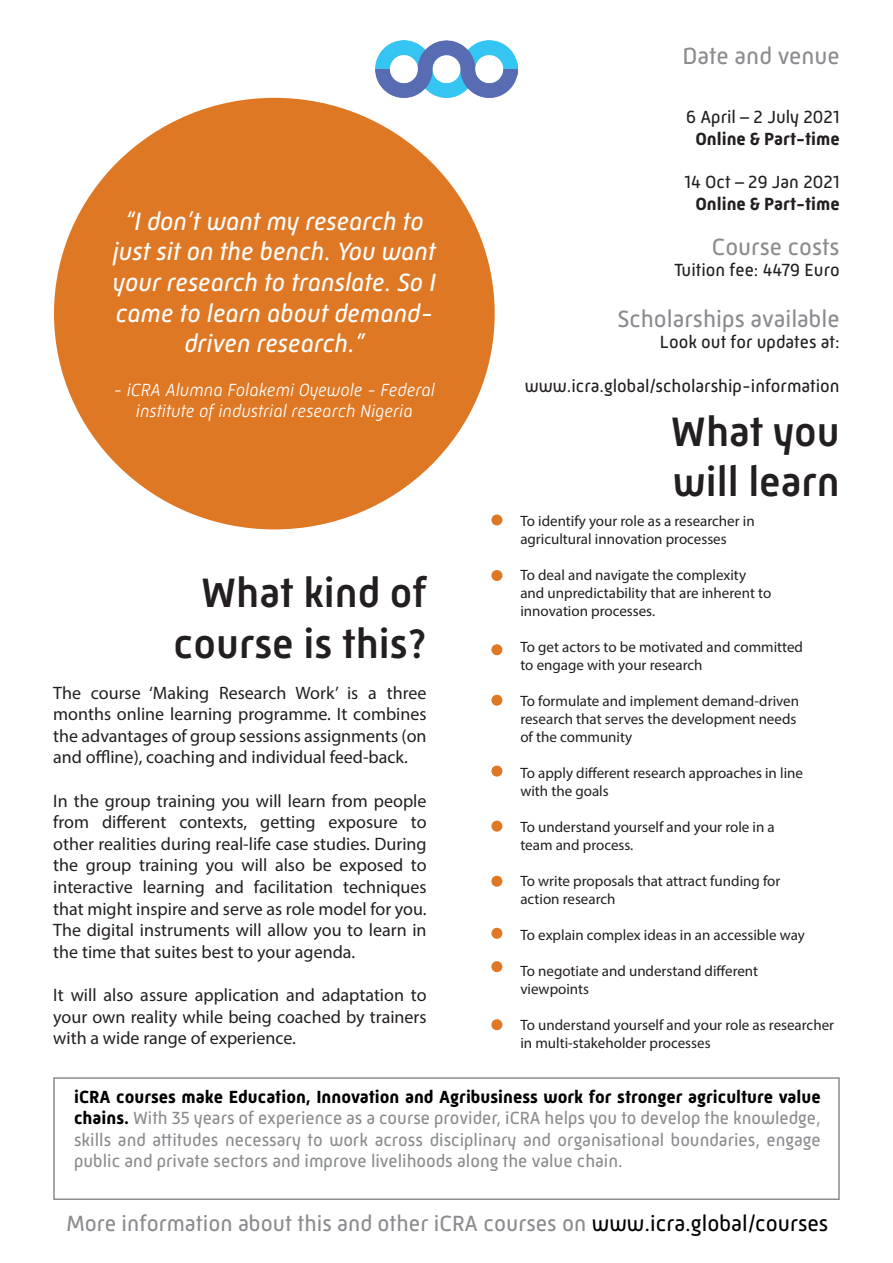
<style>
.page{position:relative;width:893px;height:1263px;background:#fff}
.page>*{position:absolute;margin:0;border:0;box-sizing:border-box;transform-origin:0 0}
.t1{font:500 42px/50.4px "Mic 32 New";color:#231f20}
.t2{font:italic 25.5px/30.6px "Mic 32 New";color:#fff;text-align:center}
.t3{font:24px "Mic 32 New";color:#8a8c8f}
.t4{font:22.5px "Mic 32 New";color:#8a8c8f}
.t5{font:18px/21.6px "Myriad Pro";color:#231f20;text-align:justify}
.t6{font:18px/21.6px "Mic 32 New";color:#8a8c8f;text-align:justify}
.t7{font:18px "Mic 32 New";color:#231f20}
.t8{font:italic 300 18px/21.6px "Mic 32 New";color:#fff;text-align:center}
.t9{font:700 18px "Mic 32 New";color:#231f20}
.t10{font:15px/18px "Myriad Pro";color:#231f20}
.s1{font-weight:700;color:#000}
.s2{color:#000}
</style>
<div class="page">
<img style="left:375px;top:40px;width:143px;height:58px">
<div style="left:54px;top:98px;width:441px;height:431px;background:#df7825;border-radius:50%"></div>
<div style="left:491px;top:514px;width:11px;height:11px;background:#df7825;border-radius:50%"></div>
<div style="left:491px;top:570px;width:11px;height:11px;background:#df7825;border-radius:50%"></div>
<div style="left:491px;top:644px;width:11px;height:11px;background:#df7825;border-radius:50%"></div>
<div style="left:491px;top:695px;width:11px;height:11px;background:#df7825;border-radius:50%"></div>
<div style="left:491px;top:765px;width:11px;height:11px;background:#df7825;border-radius:50%"></div>
<div style="left:53px;top:1077px;width:787px;height:123px;border:2px solid #8a8c8f"></div>
<div style="left:491px;top:821px;width:11px;height:11px;background:#df7825;border-radius:50%"></div>
<div style="left:491px;top:876px;width:11px;height:11px;background:#df7825;border-radius:50%"></div>
<div style="left:491px;top:928px;width:11px;height:11px;background:#df7825;border-radius:50%"></div>
<div style="left:491px;top:961px;width:11px;height:11px;background:#df7825;border-radius:50%"></div>
<div style="left:491px;top:1019px;width:11px;height:11px;background:#df7825;border-radius:50%"></div>
<h2 class="t2" style="left:113px;top:206px;width:325px">“I don’t want my research to just sit on the bench. You want your research to translate. So I came to learn about demand&shy;driven research.”</h2>
<p class="t8" style="left:114px;top:378px;width:323px">- iCRA Alumna Folakemi Oyewole - Federal institute of industrial research Nigeria</p>
<h1 class="t1" style="left:174px;top:568px;width:255px;text-align:right">What kind of course is this?</h1>
<p class="t5" style="left:53px;top:681px;width:375px">The course ‘Making Research Work’ is a three months online learning programme. It combines the advantages of group sessions assignments (on and offline), coaching and individual feed-back.</p>
<p class="t5" style="left:53px;top:789px;width:375px">In the group training you will learn from people from different contexts, getting exposure to other realities during real-life case studies. During the group training you will also be exposed to interactive learning and facilitation techniques that might inspire and serve as role model for you.<br>The digital instruments will allow you to learn in the time that suites best to your agenda.</p>
<p class="t5" style="left:53px;top:984px;width:375px">It will also assure application and adaptation to your own reality while being coached by trainers with a wide range of experience.</p>
<h3 class="t3" style="left:683px;top:42px;width:159px">Date and venue</h3>
<p class="t7" style="left:686px;top:107px;width:155px">6 April – 2 July 2021</p>
<p class="t9" style="left:695px;top:128px;width:146px">Online &amp; Part-time</p>
<p class="t7" style="left:684px;top:172px;width:157px">14 Oct – 29 Jan 2021</p>
<p class="t9" style="left:695px;top:193px;width:146px">Online &amp; Part-time</p>
<h3 class="t3" style="left:712px;top:233px;width:129px">Course costs</h3>
<p class="t7" style="left:674px;top:260px;width:167px">Tuition fee: 4479 Euro</p>
<h3 class="t3" style="left:617px;top:305px;width:224px">Scholarships available</h3>
<p class="t7" style="left:660px;top:332px;width:181px">Look out for updates at:</p>
<p class="t7" style="left:525px;top:375px;width:316px">www.icra.global/scholarship-information</p>
<h1 class="t1" style="left:671px;top:406px;width:170px">What you will learn</h1>
<p class="t10" style="left:520px;top:511px;width:236px">To identify your role as a researcher in agricultural innovation processes</p>
<p class="t10" style="left:520px;top:565px;width:252px">To deal and navigate the complexity and unpredictability that are inherent to innovation processes.</p>
<p class="t10" style="left:520px;top:637px;width:284px">To get actors to be motivated and committed to engage with your research</p>
<p class="t10" style="left:520px;top:691px;width:280px">To formulate and implement demand-driven research that serves the development needs of the community</p>
<p class="t10" style="left:520px;top:763px;width:284px">To apply different research approaches in line with the goals</p>
<p class="t10" style="left:520px;top:817px;width:256px">To understand yourself and your role in a team and process.</p>
<p class="t10" style="left:520px;top:871px;width:261px">To write proposals that attract funding for action research</p>
<p class="t10" style="left:520px;top:925px;width:286px">To explain complex ideas in an accessible way</p>
<p class="t10" style="left:520px;top:961px;width:239px">To negotiate and understand different viewpoints</p>
<p class="t10" style="left:520px;top:1015px;width:315px">To understand yourself and your role as researcher in multi-stakeholder processes</p>
<p class="t6" style="left:74px;top:1086px;width:748px"><span class="s1">iCRA courses make Education, Innovation and Agribusiness work for stronger agriculture value chains.</span> With 35 years of experience as a course provider, iCRA helps you to develop the knowledge, skills and attitudes necessary to work across disciplinary and organisational boundaries, engage public and private sectors and improve livelihoods along the value chain.</p>
<h3 class="t4" style="left:66px;top:1211px;width:764px">More information about this and other iCRA courses on <span class="s2">www.icra.global/courses</span></h3>
</div>
